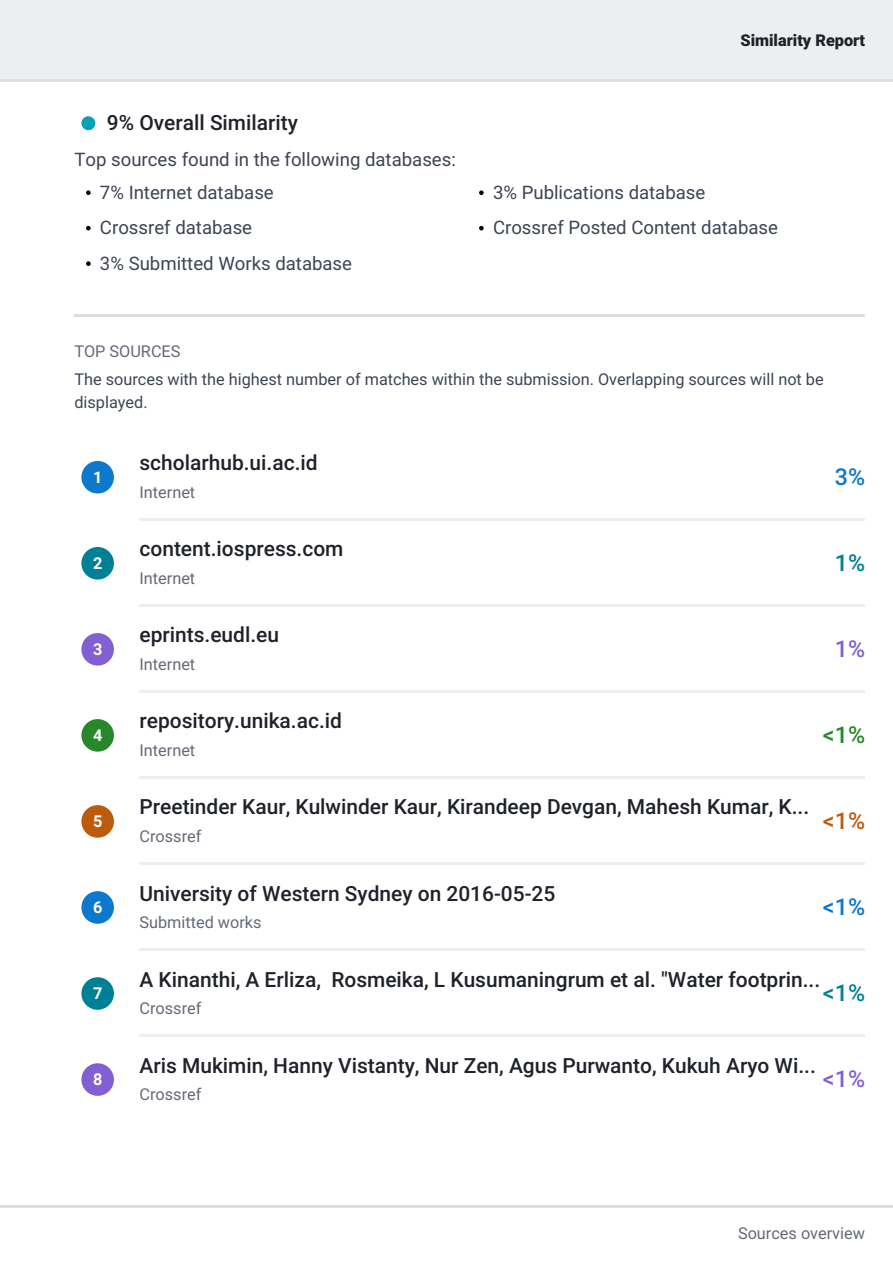
<style>
.page{position:relative;width:893px;height:1263px;background:#fff}
.page>*{position:absolute;margin:0;border:0;box-sizing:border-box;transform-origin:0 0}
.t1{font:23.25px "Roboto+Noto Sans CJK SC Medium";color:#0c78ce}
.t2{font:23.25px "Roboto+Noto Sans CJK SC Medium";color:#008096}
.t3{font:23.25px "Roboto+Noto Sans CJK SC Medium";color:#8260d3}
.t4{font:23.25px "Roboto+Noto Sans CJK SC Medium";color:#278729}
.t5{font:23.25px "Roboto+Noto Sans CJK SC Medium";color:#bc5b0e}
.t6{font:21px "Roboto+Noto Sans CJK SC Medium";color:#1f222a}
.t7{font:18.6px/33.2px "Roboto+Noto Sans CJK SC Regular";color:#3d4454}
.t8{font:16.35px/23px "Roboto+Noto Sans CJK SC Regular";color:#3d4454}
.t9{font:16.35px "Roboto+Noto Sans CJK SC Regular";color:#646976}
.t10{font:16.35px "Roboto+Noto Sans CJK SC Black";color:#1f222a}
.t11{font:16.35px "Roboto+Noto Sans CJK SC Bold";color:#fff}
</style>
<div class="page">
<div style="left:0;top:0;width:893px;height:81px;background:#edeef0"></div>
<hr style="left:0;top:79px;width:893px;height:2px;background:#dddee1">
<div style="left:81px;top:116px;width:14px;height:14px;background:#07a0b5;border-radius:50%"></div>
<svg style="left:86px;top:190px;width:5px;height:5px"></svg>
<svg style="left:479px;top:190px;width:5px;height:5px"></svg>
<svg style="left:86px;top:226px;width:5px;height:4px"></svg>
<svg style="left:479px;top:226px;width:5px;height:4px"></svg>
<svg style="left:86px;top:261px;width:5px;height:5px"></svg>
<hr style="left:74px;top:314px;width:791px;height:2px;background:#dddee1">
<div style="left:81px;top:461px;width:33px;height:32px;background:#0c78ce;border-radius:50%"></div>
<hr style="left:140px;top:518px;width:725px;height:2px;background:#edeef0">
<div style="left:81px;top:547px;width:33px;height:32px;background:#008096;border-radius:50%"></div>
<hr style="left:140px;top:604px;width:725px;height:2px;background:#edeef0">
<div style="left:81px;top:633px;width:33px;height:33px;background:#8260d3;border-radius:50%"></div>
<hr style="left:140px;top:690px;width:725px;height:2px;background:#edeef0">
<div style="left:81px;top:719px;width:33px;height:33px;background:#278729;border-radius:50%"></div>
<hr style="left:140px;top:776px;width:725px;height:2px;background:#edeef0">
<div style="left:81px;top:805px;width:33px;height:33px;background:#bc5b0e;border-radius:50%"></div>
<hr style="left:140px;top:862px;width:725px;height:2px;background:#edeef0">
<div style="left:81px;top:891px;width:33px;height:33px;background:#0c78ce;border-radius:50%"></div>
<hr style="left:140px;top:948px;width:725px;height:2px;background:#edeef0">
<div style="left:81px;top:977px;width:33px;height:33px;background:#008096;border-radius:50%"></div>
<hr style="left:140px;top:1034px;width:725px;height:2px;background:#edeef0">
<div style="left:81px;top:1063px;width:33px;height:33px;background:#8260d3;border-radius:50%"></div>
<hr style="left:0;top:1205px;width:893px;height:2px;background:#dddee1">
<p class="t6" style="left:107px;top:111px;width:193px">9% Overall Similarity</p>
<p class="t7" style="left:100px;top:143px;width:357px;text-indent:-26px">Top sources found in the following databases:<br>7% Internet database</p>
<p class="t10" style="left:740px;top:31px;width:126px">Similarity Report</p>
<p class="t7" style="left:493px;top:176px;width:214px">3% Publications database</p>
<p class="t7" style="left:100px;top:211px;width:154px">Crossref database</p>
<p class="t7" style="left:493px;top:211px;width:286px">Crossref Posted Content database</p>
<p class="t7" style="left:100px;top:247px;width:254px">3% Submitted Works database</p>
<p class="t9" style="left:74px;top:341px;width:108px">TOP SOURCES</p>
<p class="t8" style="left:74px;top:368px;width:751px">The sources with the highest number of matches within the submission. Overlapping sources will not be displayed.</p>
<p class="t11" style="left:93px;top:467px;width:11px">1</p>
<p class="t6" style="left:140px;top:451px;width:180px">scholarhub.ui.ac.id</p>
<p class="t9" style="left:140px;top:483px;width:57px">Internet</p>
<p class="t1" style="left:835px;top:463px;width:32px">3%</p>
<p class="t11" style="left:93px;top:554px;width:11px">2</p>
<p class="t6" style="left:140px;top:537px;width:205px">content.iospress.com</p>
<p class="t9" style="left:140px;top:569px;width:57px">Internet</p>
<p class="t2" style="left:835px;top:549px;width:32px">1%</p>
<p class="t11" style="left:93px;top:640px;width:11px">3</p>
<p class="t6" style="left:140px;top:623px;width:141px">eprints.eudl.eu</p>
<p class="t9" style="left:140px;top:655px;width:57px">Internet</p>
<p class="t3" style="left:835px;top:635px;width:32px">1%</p>
<p class="t11" style="left:93px;top:726px;width:11px">4</p>
<p class="t6" style="left:140px;top:709px;width:204px">repository.unika.ac.id</p>
<p class="t9" style="left:140px;top:741px;width:57px">Internet</p>
<p class="t4" style="left:823px;top:722px;width:44px">&lt;1%</p>
<p class="t11" style="left:93px;top:812px;width:11px">5</p>
<p class="t6" style="left:140px;top:795px;width:671px">Preetinder Kaur, Kulwinder Kaur, Kirandeep Devgan, Mahesh Kumar, K...</p>
<p class="t9" style="left:140px;top:827px;width:63px">Crossref</p>
<p class="t5" style="left:823px;top:808px;width:44px">&lt;1%</p>
<p class="t11" style="left:93px;top:898px;width:11px">6</p>
<p class="t6" style="left:140px;top:881px;width:417px">University of Western Sydney on 2016-05-25</p>
<p class="t9" style="left:140px;top:913px;width:124px">Submitted works</p>
<p class="t1" style="left:823px;top:894px;width:44px">&lt;1%</p>
<p class="t11" style="left:93px;top:984px;width:11px">7</p>
<p class="t6" style="left:140px;top:967px;width:682px">A Kinanthi, A Erliza, Rosmeika, L Kusumaningrum et al. "Water footprin...</p>
<p class="t2" style="left:823px;top:980px;width:44px">&lt;1%</p>
<p class="t9" style="left:140px;top:999px;width:63px">Crossref</p>
<p class="t11" style="left:93px;top:1070px;width:11px">8</p>
<p class="t6" style="left:140px;top:1053px;width:678px">Aris Mukimin, Hanny Vistanty, Nur Zen, Agus Purwanto, Kukuh Aryo Wi...</p>
<p class="t9" style="left:140px;top:1085px;width:63px">Crossref</p>
<p class="t3" style="left:823px;top:1066px;width:44px">&lt;1%</p>
<p class="t9" style="left:738px;top:1224px;width:128px">Sources overview</p>
</div>
